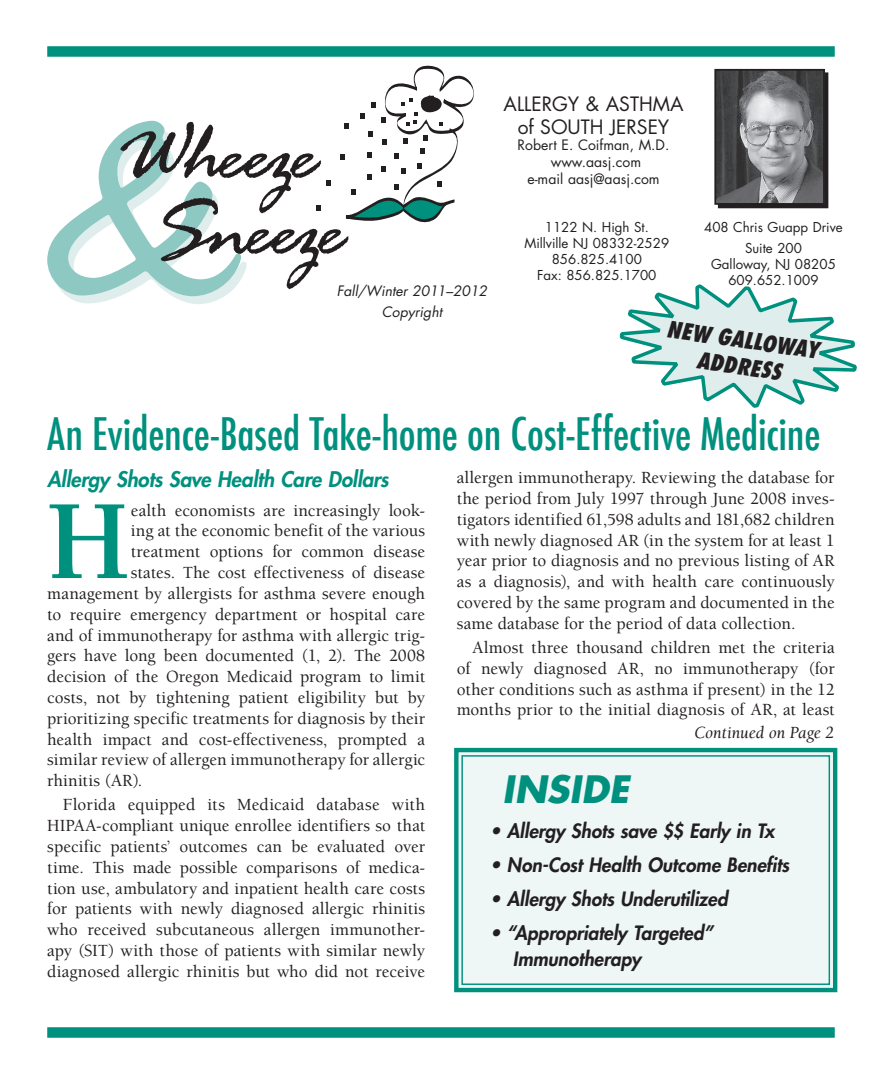
<style>
.page{position:relative;width:882px;height:1071px;background:#fff}
.page>*{position:absolute;margin:0;border:0;box-sizing:border-box;transform-origin:0 0}
.t1{font:700 115.85px "Berkeley";color:#00907e}
.t2{font:500 condensed 43.75px "Futura";letter-spacing:-.005em;color:#00907e}
.t3{font:italic 700 36.75px "Futura";color:#00907e}
.t4{font:italic 800 condensed 22.4px/26.6px "Futura";color:#231f20;text-align:center}
.t5{font:italic 800 21px "Futura";letter-spacing:-.005em;color:#00907e}
.t6{font:italic 800 19.25px/26.2px "Futura";color:#231f20}
.t7{font:19.25px/23.1px "Futura";color:#231f20;text-align:center}
.t8{font:500 17.5px/20.8px "Berkeley";color:#231f20;text-align:justify}
.t9{font:italic 17.5px "Berkeley";color:#231f20}
.t10{font:14px/16.8px "Futura";color:#231f20;text-align:center}
.t11{font:italic 14px/21px "Futura";color:#231f20;text-align:center}
.t12{font:13.3px/15.9px "Futura";color:#231f20;text-align:center}
</style>
<div class="page">
<svg style="left:47px;top:66px;width:427px;height:238px"></svg>
<div style="left:718px;top:72px;width:110px;height:136px;border:2px solid #231f20"></div>
<img style="left:717px;top:72px;width:105px;height:130px">
<div style="left:714px;top:69px;width:111px;height:136px;border:2px solid #231f20"></div>
<div style="left:47px;top:46px;width:788px;height:11px;background:#00907e"></div>
<div style="left:47px;top:1027px;width:788px;height:11px;background:#00907e"></div>
<svg style="left:454px;top:747px;width:384px;height:246px;background:#dff0ee"></svg>
<div style="left:461px;top:755px;width:369px;height:230px;border:1px solid #00907e"></div>
<svg style="left:619px;top:284px;width:238px;height:124px"></svg>
<p class="t11" style="left:337px;top:281px;width:152px">Fall/Winter 2011–2012<br>Copyright</p>
<p class="t7" style="left:504px;top:92px;width:181px">ALLERGY &amp; ASTHMA of SOUTH JERSEY</p>
<p class="t10" style="left:518px;top:136px;width:153px">Robert E. Coifman, M.D. www.aasj.com<br>e-mail aasj@aasj.com</p>
<p class="t12" style="left:524px;top:219px;width:146px">1122 N. High St.<br>Millville NJ 08332-2529<br>856.825.4100<br>Fax: 856.825.1700</p>
<p class="t12" style="left:704px;top:216px;width:140px;line-height:20.8px">408 Chris Guapp Drive<br>Suite 200</p>
<p class="t12" style="left:711px;top:256px;width:126px">Galloway, NJ 08205<br>609.652.1009</p>
<p class="t4" style="left:669px;top:316px;width:155px;rotate:8deg">NEW GALLOWAY<br>ADDRESS</p>
<h2 class="t2" style="left:47px;top:406px;width:775px">An Evidence-Based Take-home on Cost-Effective Medicine</h2>
<p class="t5" style="left:47px;top:465px;width:343px">Allergy Shots Save Health Care Dollars</p>
<h1 class="t1" style="left:47px;top:480px;width:83px">H</h1>
<p class="t8" style="left:131px;top:500px;width:296px">ealth economists are increasingly look-</p>
<p class="t8" style="left:131px;top:521px;width:296px">ing at the economic benefit of the various</p>
<p class="t8" style="left:131px;top:542px;width:296px">treatment options for common disease</p>
<p class="t8" style="left:131px;top:562px;width:296px">states. The cost effectiveness of disease</p>
<p class="t8" style="left:47px;top:583px;width:379px">management by allergists for asthma severe enough</p>
<p class="t8" style="left:47px;top:604px;width:379px">to require emergency department or hospital care</p>
<p class="t8" style="left:47px;top:625px;width:380px">and of immunotherapy for asthma with allergic trig-</p>
<p class="t8" style="left:47px;top:646px;width:379px">gers have long been documented (1, 2). The 2008</p>
<p class="t8" style="left:47px;top:667px;width:379px">decision of the Oregon Medicaid program to limit</p>
<p class="t8" style="left:47px;top:687px;width:379px">costs, not by tightening patient eligibility but by</p>
<p class="t8" style="left:47px;top:708px;width:380px">prioritizing specific treatments for diagnosis by their</p>
<p class="t8" style="left:47px;top:729px;width:379px">health impact and cost-effectiveness, prompted a</p>
<p class="t8" style="left:47px;top:750px;width:379px">similar review of allergen immunotherapy for allergic</p>
<p class="t8" style="left:47px;top:771px;width:97px">rhinitis (AR).</p>
<p class="t8" style="left:47px;top:795px;width:380px;text-indent:16px">Florida equipped its Medicaid database with HIPAA-compliant unique enrollee identifiers so that specific patients’ outcomes can be evaluated over time. This made possible comparisons of medica&shy;tion use, ambulatory and inpatient health care costs for patients with newly diagnosed allergic rhinitis who received subcutaneous allergen immunother&shy;apy (SIT) with those of patients with similar newly diagnosed allergic rhinitis but who did not receive</p>
<p class="t8" style="left:457px;top:468px;width:380px">allergen immunotherapy. Reviewing the database for the period from July 1997 through June 2008 inves&shy;tigators identified 61,598 adults and 181,682 children with newly diagnosed AR (in the system for at least 1 year prior to diagnosis and no previous listing of AR as a diagnosis), and with health care continuously covered by the same program and documented in the same database for the period of data collection.</p>
<p class="t8" style="left:457px;top:637px;width:380px;text-indent:16px">Almost three thousand children met the criteria of newly diagnosed AR, no immunotherapy (for other conditions such as asthma if present) in the 12 months prior to the initial diagnosis of AR, at least</p>
<p class="t9" style="left:694px;top:723px;width:141px">Continued on Page 2</p>
<h3 class="t3" style="left:502px;top:764px;width:128px">INSIDE</h3>
<p class="t6" style="left:490px;top:817px;width:286px">• Allergy Shots save $$ Early in Tx</p>
<p class="t6" style="left:490px;top:851px;width:301px">• Non-Cost Health Outcome Benefits</p>
<p class="t6" style="left:490px;top:885px;width:239px">• Allergy Shots Underutilized</p>
<p class="t6" style="left:513px;top:919px;width:202px;text-indent:-23px">• “Appropriately Targeted”<br>Immunotherapy</p>
</div>
